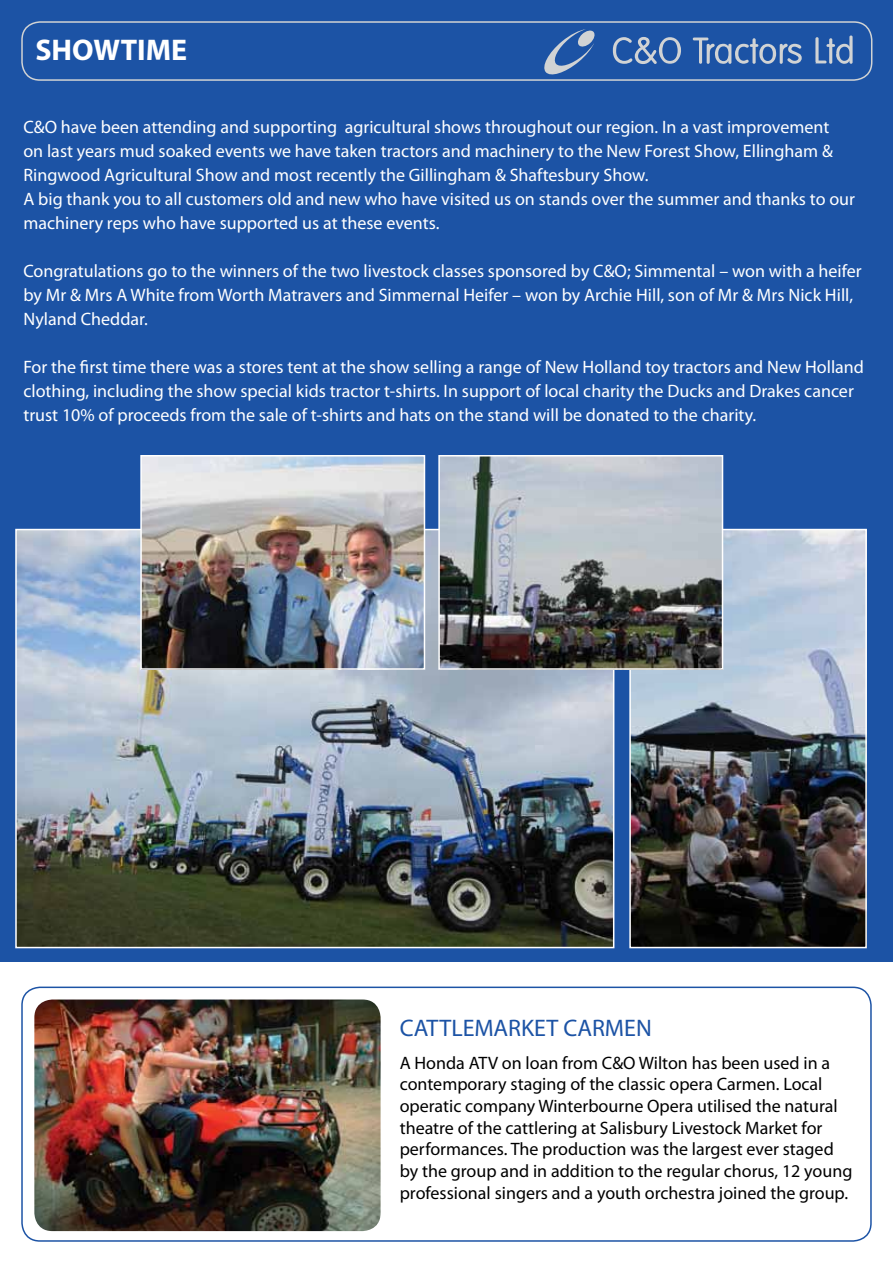
<style>
.page{position:relative;width:893px;height:1263px;background:#fff}
.page>*{position:absolute;margin:0;border:0;box-sizing:border-box;transform-origin:0 0}
.t1{font:700 30px "Myriad Pro";color:#fff}
.t2{font:24px "Myriad Pro";color:#1c53a5}
.t3{font:18px/24px "Myriad Pro";color:#fff}
.t4{font:18px/21.6px "Myriad Pro";color:#000}
</style>
<div class="page">
<div style="left:0;top:0;width:893px;height:962px;background:#1c53a5"></div>
<div style="left:21px;top:21px;width:851px;height:60px;border:2px solid #d1d3d4;border-radius:18px"></div>
<svg style="left:613px;top:37px;width:68px;height:27px"></svg>
<svg style="left:693px;top:38px;width:109px;height:26px"></svg>
<svg style="left:815px;top:36px;width:38px;height:28px"></svg>
<svg style="left:544px;top:29px;width:51px;height:46px"></svg>
<img style="left:34px;top:999px;width:347px;height:232px">
<div style="left:21px;top:986px;width:851px;height:256px;border:2px solid #1c53a5;border-radius:18px"></div>
<img style="left:18px;top:532px;width:593px;height:413px">
<img style="left:632px;top:532px;width:232px;height:413px">
<div style="left:629px;top:529px;width:238px;height:419px;border:2px solid #fff"></div>
<img style="left:143px;top:458px;width:279px;height:209px">
<div style="left:140px;top:455px;width:285px;height:215px;border:2px solid #fff"></div>
<img style="left:441px;top:458px;width:279px;height:209px">
<div style="left:438px;top:455px;width:285px;height:215px;border:2px solid #fff"></div>
<h1 class="t1" style="left:35px;top:31px;width:153px">SHOWTIME</h1>
<p class="t3" style="left:23px;top:114px;width:833px">C&amp;O have been attending and supporting agricultural shows throughout our region. In a vast improvement<br>on last years mud soaked events we have taken tractors and machinery to the New Forest Show, Ellingham &amp; Ringwood Agricultural Show and most recently the Gillingham &amp; Shaftesbury Show.<br>A big thank you to all customers old and new who have visited us on stands over the summer and thanks to our machinery reps who have supported us at these events.</p>
<p class="t3" style="left:23px;top:258px;width:840px">Congratulations go to the winners of the two livestock classes sponsored by C&amp;O; Simmental – won with a heifer by Mr &amp; Mrs A White from Worth Matravers and Simmernal Heifer – won by Archie Hill, son of Mr &amp; Mrs Nick Hill,<br>Nyland Cheddar.</p>
<p class="t3" style="left:23px;top:354px;width:842px">For the first time there was a stores tent at the show selling a range of New Holland toy tractors and New Holland clothing, including the show special kids tractor t-shirts. In support of local charity the Ducks and Drakes cancer trust 10% of proceeds from the sale of t-shirts and hats on the stand will be donated to the charity.</p>
<h2 class="t2" style="left:400px;top:1013px;width:254px">CATTLEMARKET CARMEN</h2>
<p class="t4" style="left:400px;top:1052px;width:454px">A Honda ATV on loan from C&amp;O Wilton has been used in a contemporary staging of the classic opera Carmen. Local operatic company Winterbourne Opera utilised the natural theatre of the cattlering at Salisbury Livestock Market for performances. The production was the largest ever staged by the group and in addition to the regular chorus, 12 young professional singers and a youth orchestra joined the group.</p>
</div>
